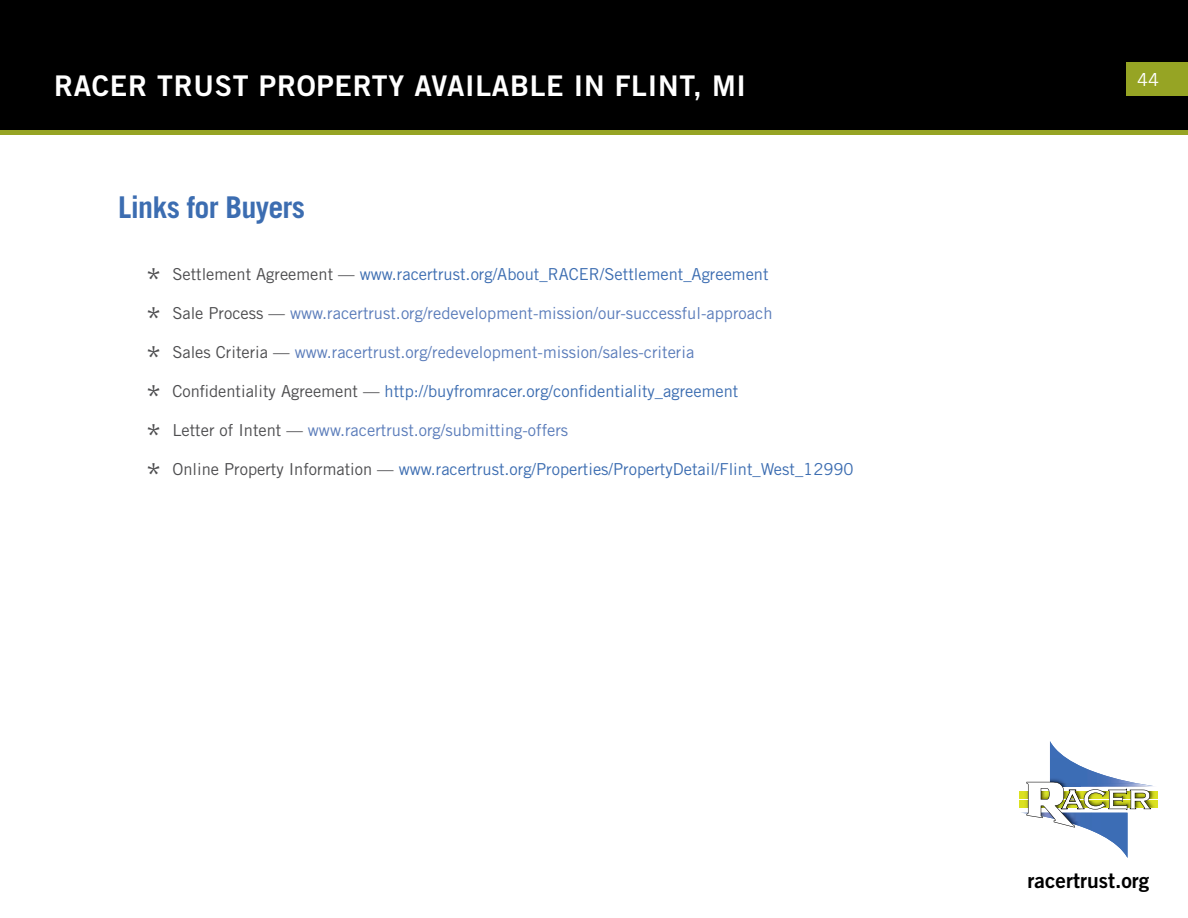
<style>
.page{position:relative;width:1188px;height:918px;background:#fff}
.page>*{position:absolute;margin:0;border:0;box-sizing:border-box;transform-origin:0 0}
.t1{font:700 30px "Trade Gothic LT Std";letter-spacing:-.025em;color:#3c6db1}
.t2{font:28.5px "Trade Gothic LT Std Bd 2";letter-spacing:.025em;color:#fff}
.t3{font:21px "Trade Gothic LT Std Bd 2";color:#000}
.t4{font:18px "Trade Gothic LT Std";color:#fff}
.t5{font:16.5px "Trade Gothic LT Std";color:#3c6db1}
.t6{font:16.5px "Trade Gothic LT Std";color:#5a7cba}
.s1{font-size:33px;color:#4d4d4f}
.s2{color:#4d4d4f}
</style>
<div class="page">
<div style="left:1px;top:1px;width:1186px;height:131px;background:#000"></div>
<div style="left:0;top:0;width:1188px;height:133px;border:2px solid #000"></div>
<div style="left:1126px;top:62px;width:62px;height:34px;background:#96a424"></div>
<div style="left:0;top:130px;width:1188px;height:5px;background:#96a424"></div>
<div style="left:1019px;top:791px;width:139px;height:7px;background:#dbe120"></div>
<div style="left:1019px;top:801px;width:139px;height:7px;background:#dbe120"></div>
<svg style="left:1021px;top:741px;width:137px;height:117px"></svg>
<h2 class="t2" style="left:54px;top:68px;width:694px">RACER TRUST PROPERTY AVAILABLE IN FLINT, MI</h2>
<h1 class="t1" style="left:118px;top:189px;width:189px">Links for Buyers</h1>
<p class="t5" style="left:145px;top:264px;width:625px"><span class="s1">*</span> <span class="s2">Settlement Agreement —</span> www.racertrust.org/About_RACER/Settlement_Agreement</p>
<p class="t6" style="left:145px;top:303px;width:629px"><span class="s1">*</span> <span class="s2">Sale Process —</span> www.racertrust.org/redevelopment-mission/our-successful-approach</p>
<p class="t6" style="left:145px;top:342px;width:550px"><span class="s1">*</span> <span class="s2">Sales Criteria —</span> www.racertrust.org/redevelopment-mission/sales-criteria</p>
<p class="t5" style="left:145px;top:381px;width:595px"><span class="s1">*</span> <span class="s2">Confidentiality Agreement —</span> http://buyfromracer.org/confidentiality_agreement</p>
<p class="t6" style="left:145px;top:420px;width:424px"><span class="s1">*</span> <span class="s2">Letter of Intent —</span> www.racertrust.org/submitting-offers</p>
<p class="t5" style="left:145px;top:459px;width:710px"><span class="s1">*</span> <span class="s2">Online Property Information —</span> www.racertrust.org/Properties/PropertyDetail/Flint_West_12990</p>
<p class="t4" style="left:1137px;top:68px;width:23px">44</p>
<p class="t3" style="left:1028px;top:867px;width:123px">racertrust.org</p>
</div>
